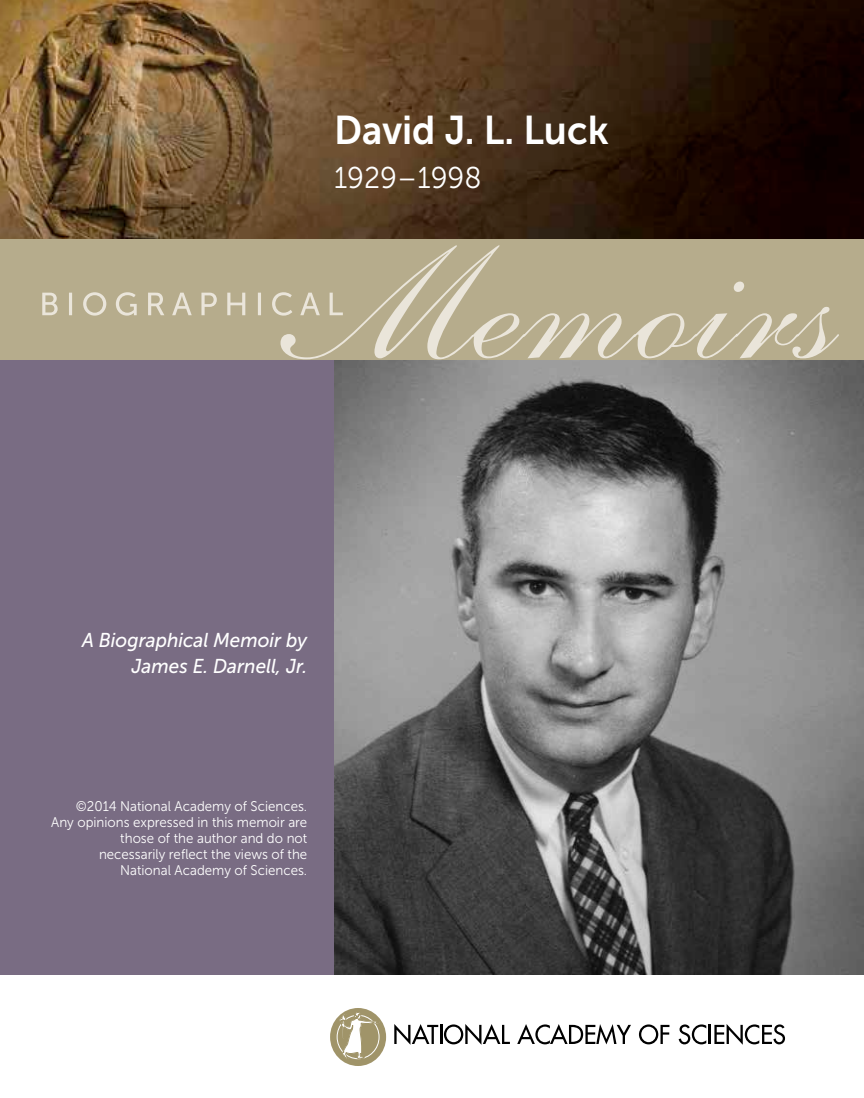
<style>
.page{position:relative;width:864px;height:1098px;background:#fff}
.page>*{position:absolute;margin:0;border:0;box-sizing:border-box;transform-origin:0 0}
.t1{font:40px "Museo Sans 700";color:#fff;scale:.95 1}
.t2{font:30px "Museo Sans 300";color:#fff;scale:.95 1}
.t3{font:italic 20px/26px "Museo Sans 500";color:#fff;text-align:right;scale:.95 1}
.t4{font:14px/16px "Museo Sans 300";color:#fff;text-align:right;scale:.95 1}
</style>
<div class="page">
<img style="left:0;top:0;width:864px;height:239px">
<div style="left:0;top:360px;width:334px;height:615px;background:#796c83"></div>
<div style="left:0;top:239px;width:864px;height:121px;background:#b6ac8c"></div>
<svg style="left:42px;top:292px;width:239px;height:24px"></svg>
<svg style="left:281px;top:245px;width:558px;height:114px"></svg>
<svg style="left:394px;top:1024px;width:116px;height:21px"></svg>
<svg style="left:517px;top:1024px;width:114px;height:20px"></svg>
<svg style="left:639px;top:1024px;width:30px;height:20px"></svg>
<svg style="left:679px;top:1024px;width:106px;height:21px"></svg>
<div style="left:330px;top:1008px;width:56px;height:58px;background:#a09469;border-radius:50%"></div>
<div style="left:337px;top:1015px;width:42px;height:44px;border:1px solid #fff;border-radius:50%"></div>
<svg style="left:339px;top:1012px;width:41px;height:47px"></svg>
<img style="left:334px;top:360px;width:530px;height:614px">
<h1 class="t1" style="left:334px;top:108px;width:291px">David J. L. Luck</h1>
<h2 class="t2" style="left:334px;top:162px;width:157px">1929–1998</h2>
<h3 class="t3" style="left:82px;top:628px;width:239px">A Biographical Memoir by<br>James E. Darnell, Jr.</h3>
<p class="t4" style="left:51px;top:798px;width:271px">©2014 National Academy of Sciences.<br>Any opinions expressed in this memoir are those of the author and do not necessarily reflect the views of the National Academy of Sciences.</p>
</div>
